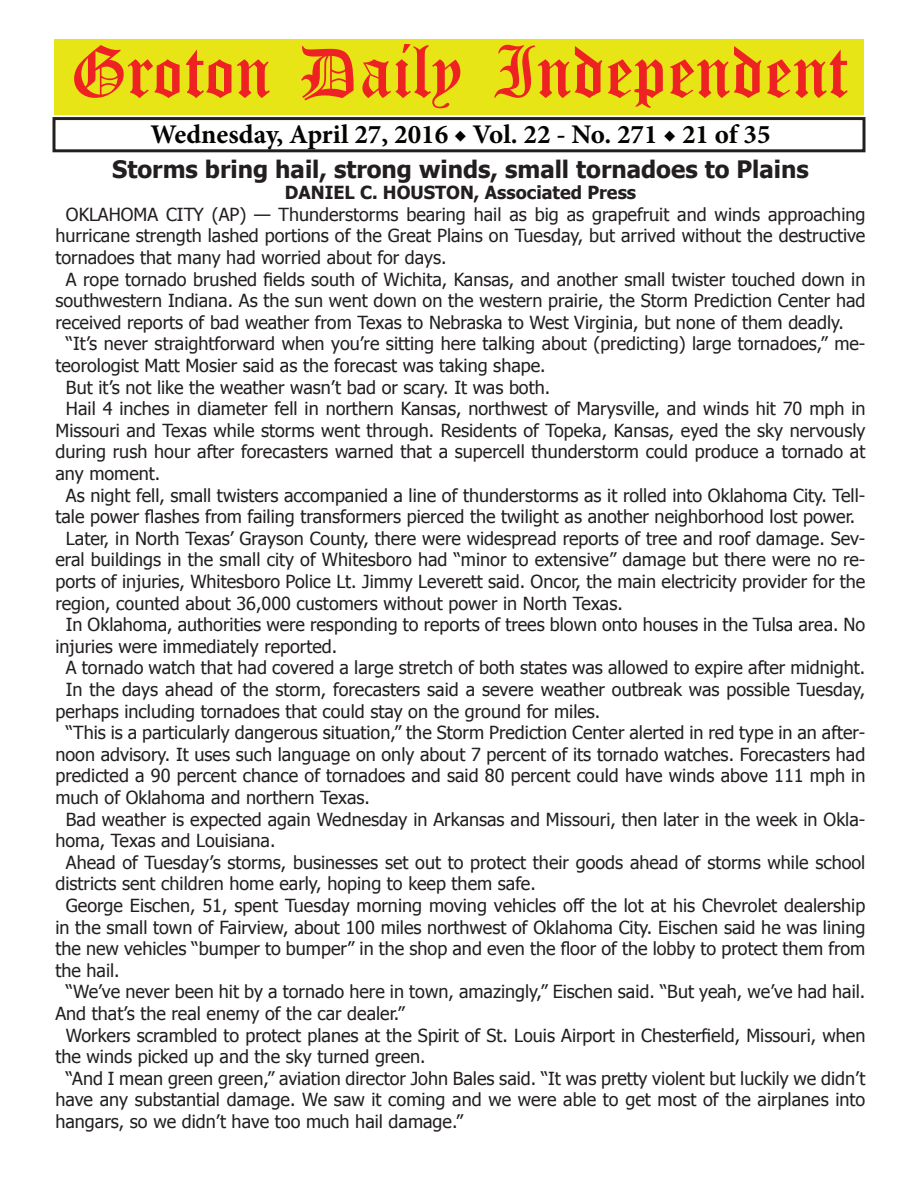
<style>
.page{position:relative;width:918px;height:1188px;background:#fff}
.page>*{position:absolute;margin:0;border:0;box-sizing:border-box;transform-origin:0 0}
.t1{font:54px "Old English Five";color:#ee2123}
.t2{font:700 27px "Minion Pro";color:#040503}
.t3{font:700 24px "Tahoma";color:#231f20}
.t4{font:18px "Tahoma";color:#231f20}
.t5{font:700 18px "Tahoma";color:#231f20}
</style>
<div class="page">
<div style="left:52px;top:117px;width:814px;height:35px;border:3px solid #231f20"></div>
<div style="left:54px;top:40px;width:810px;height:75px;background:#e7e515"></div>
<h1 class="t1" style="left:70px;top:47px;width:779px">Groton Daily Independent</h1>
<h2 class="t2" style="left:150px;top:116px;width:622px">Wednesday, April 27, 2016 ◆ Vol. 22 - No. 271 ◆ 21 of 35</h2>
<h3 class="t3" style="left:112px;top:152px;width:698px">Storms bring hail, strong winds, small tornadoes to Plains</h3>
<p class="t5" style="left:285px;top:180px;width:353px">DANIEL C. HOUSTON, Associated Press</p>
<p class="t4" style="left:66px;top:202px;width:801px">OKLAHOMA CITY (AP) — Thunderstorms bearing hail as big as grapefruit and winds approaching</p>
<p class="t4" style="left:55px;top:224px;width:811px">hurricane strength lashed portions of the Great Plains on Tuesday, but arrived without the destructive</p>
<p class="t4" style="left:55px;top:245px;width:393px">tornadoes that many had worried about for days.</p>
<p class="t4" style="left:66px;top:267px;width:801px">A rope tornado brushed fields south of Wichita, Kansas, and another small twister touched down in</p>
<p class="t4" style="left:55px;top:289px;width:811px">southwestern Indiana. As the sun went down on the western prairie, the Storm Prediction Center had</p>
<p class="t4" style="left:55px;top:310px;width:790px">received reports of bad weather from Texas to Nebraska to West Virginia, but none of them deadly.</p>
<p class="t4" style="left:66px;top:332px;width:801px">“It’s never straightforward when you’re sitting here talking about (predicting) large tornadoes,” me-</p>
<p class="t4" style="left:55px;top:353px;width:492px">teorologist Matt Mosier said as the forecast was taking shape.</p>
<p class="t4" style="left:66px;top:375px;width:486px">But it’s not like the weather wasn’t bad or scary. It was both.</p>
<p class="t4" style="left:66px;top:397px;width:801px">Hail 4 inches in diameter fell in northern Kansas, northwest of Marysville, and winds hit 70 mph in</p>
<p class="t4" style="left:55px;top:418px;width:811px">Missouri and Texas while storms went through. Residents of Topeka, Kansas, eyed the sky nervously</p>
<p class="t4" style="left:55px;top:440px;width:811px">during rush hour after forecasters warned that a supercell thunderstorm could produce a tornado at</p>
<p class="t4" style="left:55px;top:461px;width:106px">any moment.</p>
<p class="t4" style="left:66px;top:483px;width:801px">As night fell, small twisters accompanied a line of thunderstorms as it rolled into Oklahoma City. Tell-</p>
<p class="t4" style="left:55px;top:505px;width:801px">tale power flashes from failing transformers pierced the twilight as another neighborhood lost power.</p>
<p class="t4" style="left:66px;top:526px;width:801px">Later, in North Texas’ Grayson County, there were widespread reports of tree and roof damage. Sev-</p>
<p class="t4" style="left:55px;top:548px;width:812px">eral buildings in the small city of Whitesboro had “minor to extensive” damage but there were no re-</p>
<p class="t4" style="left:55px;top:569px;width:811px">ports of injuries, Whitesboro Police Lt. Jimmy Leverett said. Oncor, the main electricity provider for the</p>
<p class="t4" style="left:55px;top:591px;width:569px">region, counted about 36,000 customers without power in North Texas.</p>
<p class="t4" style="left:66px;top:613px;width:801px">In Oklahoma, authorities were responding to reports of trees blown onto houses in the Tulsa area. No</p>
<p class="t4" style="left:55px;top:634px;width:283px">injuries were immediately reported.</p>
<p class="t4" style="left:66px;top:656px;width:801px">A tornado watch that had covered a large stretch of both states was allowed to expire after midnight.</p>
<p class="t4" style="left:66px;top:677px;width:801px">In the days ahead of the storm, forecasters said a severe weather outbreak was possible Tuesday,</p>
<p class="t4" style="left:55px;top:699px;width:546px">perhaps including tornadoes that could stay on the ground for miles.</p>
<p class="t4" style="left:66px;top:721px;width:801px">“This is a particularly dangerous situation,” the Storm Prediction Center alerted in red type in an after-</p>
<p class="t4" style="left:55px;top:742px;width:811px">noon advisory. It uses such language on only about 7 percent of its tornado watches. Forecasters had</p>
<p class="t4" style="left:55px;top:764px;width:812px">predicted a 90 percent chance of tornadoes and said 80 percent could have winds above 111 mph in</p>
<p class="t4" style="left:55px;top:785px;width:316px">much of Oklahoma and northern Texas.</p>
<p class="t4" style="left:66px;top:807px;width:801px">Bad weather is expected again Wednesday in Arkansas and Missouri, then later in the week in Okla-</p>
<p class="t4" style="left:55px;top:829px;width:222px">homa, Texas and Louisiana.</p>
<p class="t4" style="left:66px;top:850px;width:801px">Ahead of Tuesday’s storms, businesses set out to protect their goods ahead of storms while school</p>
<p class="t4" style="left:55px;top:872px;width:482px">districts sent children home early, hoping to keep them safe.</p>
<p class="t4" style="left:66px;top:893px;width:801px">George Eischen, 51, spent Tuesday morning moving vehicles off the lot at his Chevrolet dealership</p>
<p class="t4" style="left:55px;top:915px;width:811px">in the small town of Fairview, about 100 miles northwest of Oklahoma City. Eischen said he was lining</p>
<p class="t4" style="left:55px;top:937px;width:811px">the new vehicles “bumper to bumper” in the shop and even the floor of the lobby to protect them from</p>
<p class="t4" style="left:55px;top:958px;width:66px">the hail.</p>
<p class="t4" style="left:66px;top:980px;width:801px">“We’ve never been hit by a tornado here in town, amazingly,” Eischen said. “But yeah, we’ve had hail.</p>
<p class="t4" style="left:55px;top:1001px;width:351px">And that’s the real enemy of the car dealer.”</p>
<p class="t4" style="left:66px;top:1023px;width:801px">Workers scrambled to protect planes at the Spirit of St. Louis Airport in Chesterfield, Missouri, when</p>
<p class="t4" style="left:55px;top:1045px;width:372px">the winds picked up and the sky turned green.</p>
<p class="t4" style="left:66px;top:1066px;width:801px">“And I mean green green,” aviation director John Bales said. “It was pretty violent but luckily we didn’t</p>
<p class="t4" style="left:55px;top:1088px;width:811px">have any substantial damage. We saw it coming and we were able to get most of the airplanes into</p>
<p class="t4" style="left:55px;top:1109px;width:409px">hangars, so we didn’t have too much hail damage.”</p>
</div>
